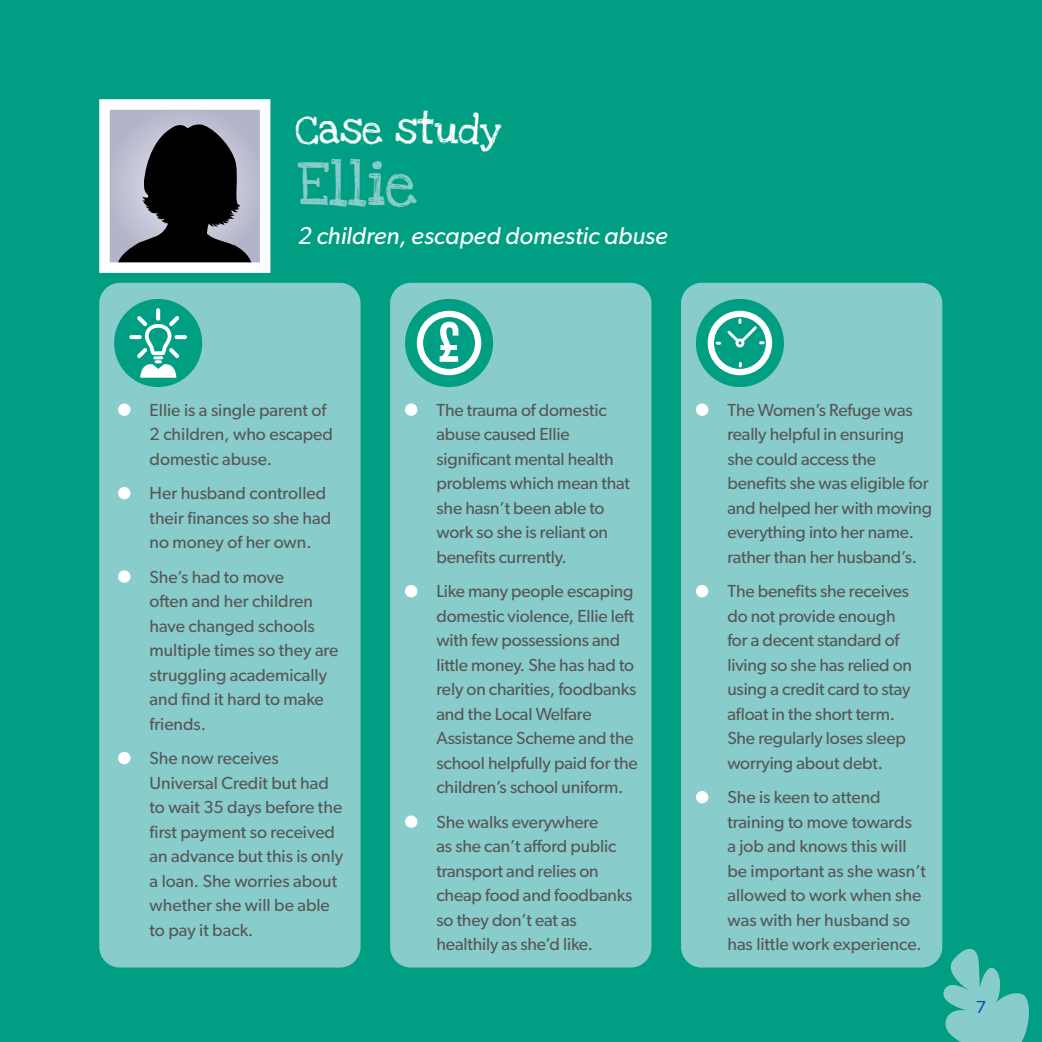
<style>
.page{position:relative;width:1042px;height:1042px;background:#009e82}
.page>*{position:absolute;margin:0;border:0;box-sizing:border-box;transform-origin:0 0}
.t1{font:45.5px "Love Ya Like A Sister";letter-spacing:-.01em;color:#8cc}
.t2{font:29.75px "Love Ya Like A Sister";letter-spacing:-.01em;color:#fff}
.t3{font:italic 24.5px "Gibson";color:#fff}
.t4{font:17.5px/24.5px "Gibson";letter-spacing:-.01em;color:#575756}
.t5{font:17.5px "Gibson";color:#005ca9}
</style>
<div class="page">
<svg style="left:939px;top:941px;width:90px;height:101px"></svg>
<div style="left:100px;top:284px;width:260px;height:682px;background:#8cc;border-radius:20px"></div>
<div style="left:99px;top:283px;width:261px;height:684px;border:2px solid #8cc;border-radius:20px"></div>
<div style="left:118px;top:403px;width:12px;height:13px;background:#fff;border-radius:50%"></div>
<div style="left:118px;top:487px;width:12px;height:12px;background:#fff;border-radius:50%"></div>
<div style="left:118px;top:570px;width:12px;height:13px;background:#fff;border-radius:50%"></div>
<div style="left:118px;top:752px;width:12px;height:12px;background:#fff;border-radius:50%"></div>
<div style="left:114px;top:299px;width:88px;height:88px;background:#009e82;border-radius:50%"></div>
<div style="left:391px;top:284px;width:259px;height:682px;background:#8cc;border-radius:20px"></div>
<div style="left:390px;top:283px;width:261px;height:684px;border:2px solid #8cc;border-radius:20px"></div>
<div style="left:405px;top:403px;width:12px;height:13px;background:#fff;border-radius:50%"></div>
<div style="left:405px;top:585px;width:12px;height:12px;background:#fff;border-radius:50%"></div>
<div style="left:405px;top:815px;width:12px;height:13px;background:#fff;border-radius:50%"></div>
<div style="left:405px;top:299px;width:88px;height:88px;background:#009e82;border-radius:50%"></div>
<div style="left:682px;top:284px;width:259px;height:682px;background:#8cc;border-radius:20px"></div>
<div style="left:681px;top:283px;width:261px;height:684px;border:2px solid #8cc;border-radius:20px"></div>
<div style="left:696px;top:403px;width:12px;height:13px;background:#fff;border-radius:50%"></div>
<div style="left:696px;top:585px;width:12px;height:12px;background:#fff;border-radius:50%"></div>
<div style="left:696px;top:791px;width:12px;height:12px;background:#fff;border-radius:50%"></div>
<div style="left:696px;top:299px;width:88px;height:88px;background:#009e82;border-radius:50%"></div>
<svg style="left:129px;top:308px;width:58px;height:70px"></svg>
<svg style="left:417px;top:311px;width:64px;height:64px"></svg>
<svg style="left:708px;top:311px;width:64px;height:64px"></svg>
<div style="left:106px;top:107px;width:157px;height:157px;background:#b2b5ca"></div>
<svg style="left:118px;top:122px;width:133px;height:140px"></svg>
<div style="left:99px;top:99px;width:171px;height:174px;border:10px solid #fff"></div>
<h2 class="t2" style="left:296px;top:108px;width:207px">Case study</h2>
<h1 class="t1" style="left:298px;top:152px;width:121px">Ellie</h1>
<h3 class="t3" style="left:298px;top:221px;width:372px">2 children, escaped domestic abuse</h3>
<p class="t4" style="left:150px;top:397px;width:185px">Ellie is a single parent of<br>2 children, who escaped domestic abuse.</p>
<p class="t4" style="left:150px;top:481px;width:183px">Her husband controlled their finances so she had no money of her own.</p>
<p class="t4" style="left:150px;top:564px;width:190px">She’s had to move<br>often and her children have changed schools multiple times so they are struggling academically and find it hard to make friends.</p>
<p class="t4" style="left:150px;top:746px;width:195px">She now receives<br>Universal Credit but had to wait 35 days before the first payment so received an advance but this is only a loan. She worries about whether she will be able to pay it back.</p>
<p class="t4" style="left:436px;top:397px;width:195px">The trauma of domestic abuse caused Ellie significant mental health problems which mean that she hasn’t been able to work so she is reliant on benefits currently.</p>
<p class="t4" style="left:436px;top:579px;width:203px">Like many people escaping domestic violence, Ellie left with few possessions and little money. She has had to rely on charities, foodbanks and the Local Welfare<br>Assistance Scheme and the school helpfully paid for the children’s school uniform.</p>
<p class="t4" style="left:436px;top:809px;width:197px">She walks everywhere<br>as she can’t afford public transport and relies on cheap food and foodbanks so they don’t eat as healthily as she’d like.</p>
<p class="t4" style="left:727px;top:397px;width:206px">The Women’s Refuge was really helpful in ensuring she could access the benefits she was eligible for and helped her with moving everything into her name. rather than her husband’s.</p>
<p class="t4" style="left:727px;top:579px;width:186px">The benefits she receives do not provide enough for a decent standard of living so she has relied on using a credit card to stay afloat in the short term.<br>She regularly loses sleep worrying about debt.</p>
<p class="t4" style="left:727px;top:785px;width:200px">She is keen to attend training to move towards<br>a job and knows this will be important as she wasn’t allowed to work when she was with her husband so has little work experience.</p>
<p class="t5" style="left:976px;top:996px;width:12px">7</p>
</div>
